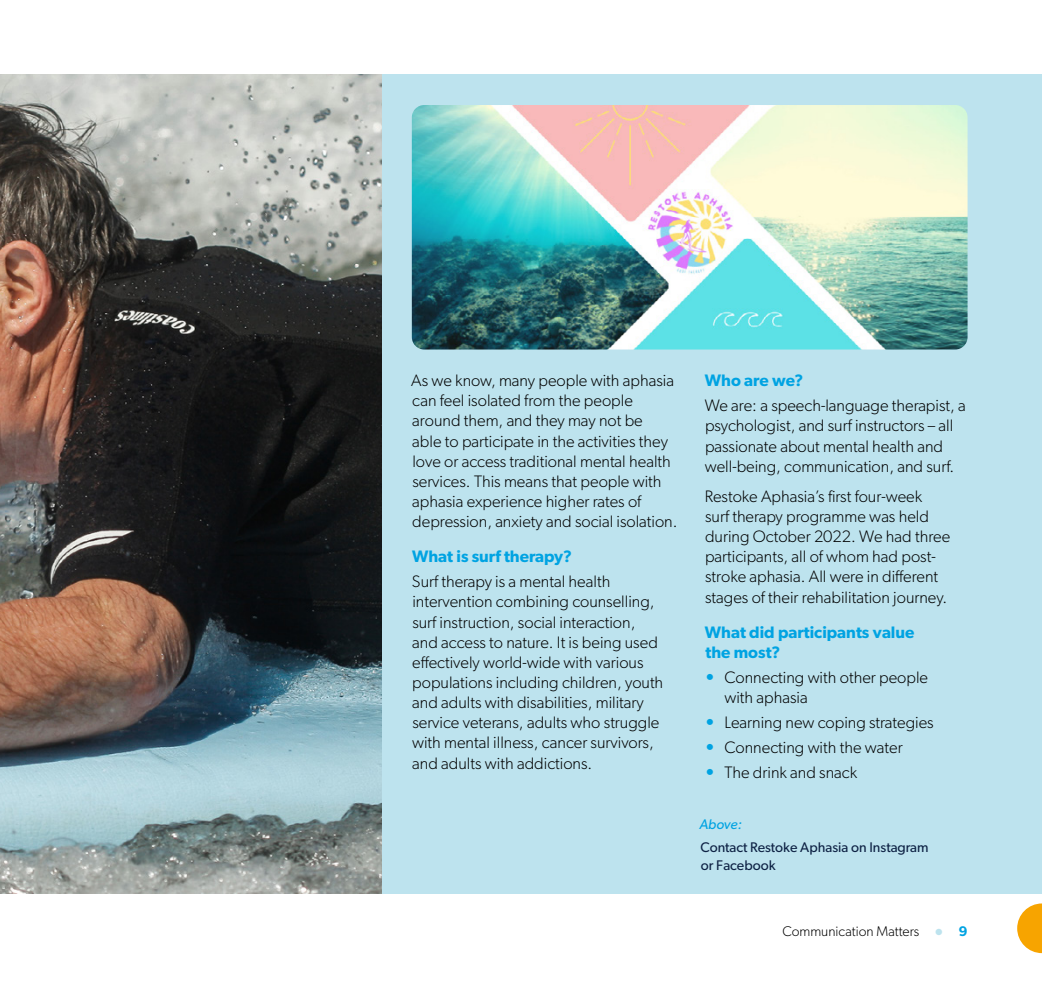
<style>
.page{position:relative;width:1042px;height:993px;background:#fff}
.page>*{position:absolute;margin:0;border:0;box-sizing:border-box;transform-origin:0 0}
.body{font:300 16.62px/20.1px "Gibson";color:#000}
.t1{font:600 16.62px/20.1px "Gibson";color:#00a3e2}
.t2{font:14px/18.4px "Gibson";color:#0e2244}
.t3{font:300 14px "Gibson";color:#000}
.t4{font:italic 14px "Gibson";color:#00a3e2}
.s1{font-weight:700;color:#00a3e2}
.s2{font-weight:600;font-size:19.25px;color:#bde3ee}
.s3{font-weight:600;color:#00a3e2}
</style>
<div class="page">
<svg style="left:1017px;top:903px;width:25px;height:49px"></svg>
<img style="left:0;top:74px;width:382px;height:819px">
<div style="left:382px;top:74px;width:660px;height:819px;background:#bde3ee"></div>
<img style="left:412px;top:105px;width:555px;height:244px">
<p class="body" style="left:411px;top:370px;width:268px">As we know, many people with aphasia can feel isolated from the people around them, and they may not be<br>able to participate in the activities they love or access traditional mental health services. This means that people with aphasia experience higher rates of depression, anxiety and social isolation.</p>
<h2 class="t1" style="left:412px;top:546px;width:161px">What is surf therapy?</h2>
<p class="body" style="left:412px;top:571px;width:253px">Surf therapy is a mental health intervention combining counselling, surf instruction, social interaction, and access to nature. It is being used effectively world-wide with various populations including children, youth and adults with disabilities, military service veterans, adults who struggle with mental illness, cancer survivors, and adults with addictions.</p>
<h2 class="t1" style="left:705px;top:370px;width:100px">Who are we?</h2>
<p class="body" style="left:705px;top:395px;width:263px">We are: a speech-language therapist, a psychologist, and surf instructors – all passionate about mental health and well-being, communication, and surf.</p>
<p class="body" style="left:705px;top:485px;width:247px">Restoke Aphasia’s first four-week<br>surf therapy programme was held during October 2022. We had three participants, all of whom had post&shy;stroke aphasia. All were in different stages of their rehabilitation journey.</p>
<h2 class="t1" style="left:705px;top:621px;width:211px">What did participants value the most?</h2>
<p class="body" style="left:724px;top:666px;width:205px;text-indent:-20px"><span class="s1">•</span> Connecting with other people with aphasia</p>
<p class="body" style="left:704px;top:711px;width:231px"><span class="s1">•</span> Learning new coping strategies</p>
<p class="body" style="left:704px;top:737px;width:200px"><span class="s1">•</span> Connecting with the water</p>
<p class="body" style="left:704px;top:762px;width:154px"><span class="s1">•</span> The drink and snack</p>
<p class="t4" style="left:699px;top:815px;width:44px">Above:</p>
<p class="t2" style="left:700px;top:837px;width:230px">Contact Restoke Aphasia on Instagram or Facebook</p>
<p class="t3" style="left:782px;top:922px;width:187px">Communication Matters <span class="s2">•</span> <span class="s3">9</span></p>
</div>
